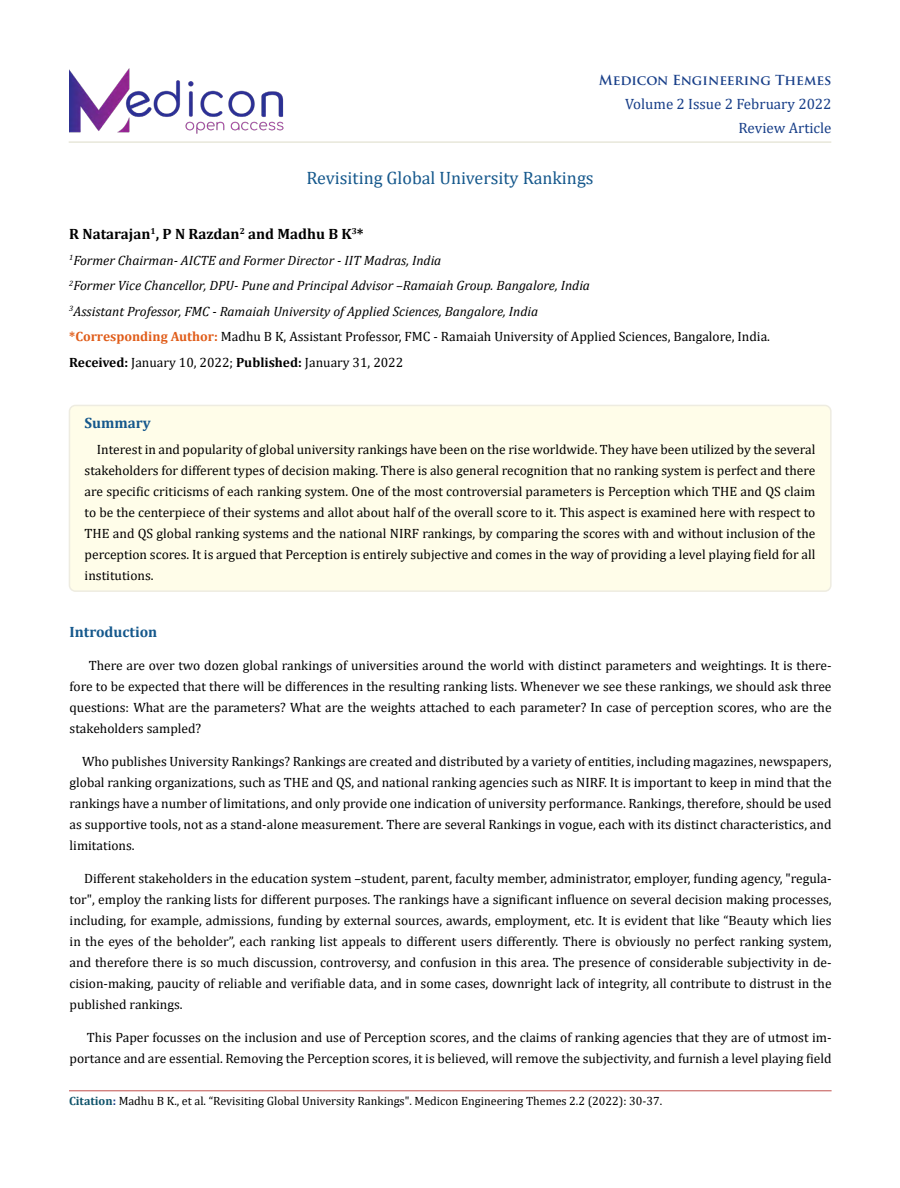
<style>
.page{position:relative;width:900px;height:1188px;background:#fff}
.page>*{position:absolute;margin:0;border:0;box-sizing:border-box;transform-origin:0 0}
.t1{font:18px "Cambria";color:#15588c}
.t2{font:15px/24px "Cambria";color:#173e88;text-align:right}
.t3{font:700 15px "Cambria";color:#000}
.t4{font:700 15px "Cambria";color:#15588c}
.t5{font:13.5px/21px "Cambria";color:#000;text-align:justify}
.t6{font:italic 13.5px/25.5px "Cambria";color:#000}
.t7{font:700 13.5px "Trajan Pro";color:#173e88}
.t8{font:12px "Cambria";color:#000}
.s1{font-weight:700;font-style:normal;color:#e05d1a}
.s2{font-style:normal}
.s3{font-weight:700;font-style:normal}
.s4{font-weight:700;color:#0e536a}
.s5{font-weight:700;color:#173e88}
</style>
<div class="page">
<img style="left:69px;top:68px;width:218px;height:74px">
<hr style="left:69px;top:1091px;width:763px;height:1px;background:#c0504d">
<hr style="left:69px;top:142px;width:762px;height:1px;background:#e0dfcd">
<div style="left:69px;top:405px;width:762px;height:186px;background:#fffde9;border-radius:6px"></div>
<div style="left:69px;top:405px;width:763px;height:187px;border:2px solid #eeece1;border-radius:6px"></div>
<p class="t7" style="left:599px;top:72px;width:234px">Medicon Engineering Themes</p>
<p class="t2" style="left:625px;top:92px;width:208px">Volume 2 Issue 2 February 2022<br>Review Article</p>
<h1 class="t1" style="left:306px;top:167px;width:289px">Revisiting Global University Rankings</h1>
<p class="t3" style="left:69px;top:224px;width:296px">R Natarajan<sup>1</sup>, P N Razdan<sup>2</sup> and Madhu B K<sup>3</sup>*</p>
<p class="t6" style="left:69px;top:247px;width:702px"><sup>1</sup>Former Chairman- AICTE and Former Director - IIT Madras, India<br><sup>2</sup>Former Vice Chancellor, DPU- Pune and Principal Advisor –Ramaiah Group. Bangalore, India<br><sup>3</sup>Assistant Professor, FMC - Ramaiah University of Applied Sciences, Bangalore, India<br><span class="s1">*Corresponding Author:</span> <span class="s2">Madhu B K, Assistant Professor, FMC - Ramaiah University of Applied Sciences, Bangalore, India.<br></span><span class="s3">Received:</span> <span class="s2">January 10, 2022;</span> <span class="s3">Published:</span> <span class="s2">January 31, 2022</span></p>
<p class="t4" style="left:85px;top:413px;width:68px">Summary</p>
<p class="t5" style="left:85px;top:438px;width:732px;text-indent:12px">Interest in and popularity of global university rankings have been on the rise worldwide. They have been utilized by the several stakeholders for different types of decision making. There is also general recognition that no ranking system is perfect and there are specific criticisms of each ranking system. One of the most controversial parameters is Perception which THE and QS claim to be the centerpiece of their systems and allot about half of the overall score to it. This aspect is examined here with respect to THE and QS global ranking systems and the national NIRF rankings, by comparing the scores with and without inclusion of the perception scores. It is argued that Perception is entirely subjective and comes in the way of providing a level playing field for all institutions.</p>
<p class="t4" style="left:70px;top:621px;width:89px">Introduction</p>
<p class="t5" style="left:70px;top:654px;width:764px;text-indent:19px">There are over two dozen global rankings of universities around the world with distinct parameters and weightings. It is there&shy;fore to be expected that there will be differences in the resulting ranking lists. Whenever we see these rankings, we should ask three questions: What are the parameters? What are the weights attached to each parameter? In case of perception scores, who are the stakeholders sampled?</p>
<p class="t5" style="left:70px;top:750px;width:764px;text-indent:12px">Who publishes University Rankings? Rankings are created and distributed by a variety of entities, including magazines, newspapers, global ranking organizations, such as THE and QS, and national ranking agencies such as NIRF. It is important to keep in mind that the rankings have a number of limitations, and only provide one indication of university performance. Rankings, therefore, should be used as supportive tools, not as a stand-alone measurement. There are several Rankings in vogue, each with its distinct characteristics, and limitations.</p>
<p class="t5" style="left:70px;top:867px;width:764px;text-indent:15px">Different stakeholders in the education system –student, parent, faculty member, administrator, employer, funding agency, "regula&shy;tor", employ the ranking lists for different purposes. The rankings have a significant influence on several decision making processes, including, for example, admissions, funding by external sources, awards, employment, etc. It is evident that like “Beauty which lies in the eyes of the beholder”, each ranking list appeals to different users differently. There is obviously no perfect ranking system, and therefore there is so much discussion, controversy, and confusion in this area. The presence of considerable subjectivity in de&shy;cision-making, paucity of reliable and verifiable data, and in some cases, downright lack of integrity, all contribute to distrust in the published rankings.</p>
<p class="t5" style="left:70px;top:1026px;width:764px;text-align:right">This Paper focusses on the inclusion and use of Perception scores, and the claims of ranking agencies that they are of utmost im&shy;portance and are essential. Removing the Perception scores, it is believed, will remove the subjectivity, and furnish a level playing field</p>
<p class="t8" style="left:69px;top:1094px;width:595px"><span class="s4">Citation</span><span class="s5">:</span> Madhu B K., et al. “Revisiting Global University Rankings". Medicon Engineering Themes 2.2 (2022): 30-37.</p>
</div>
